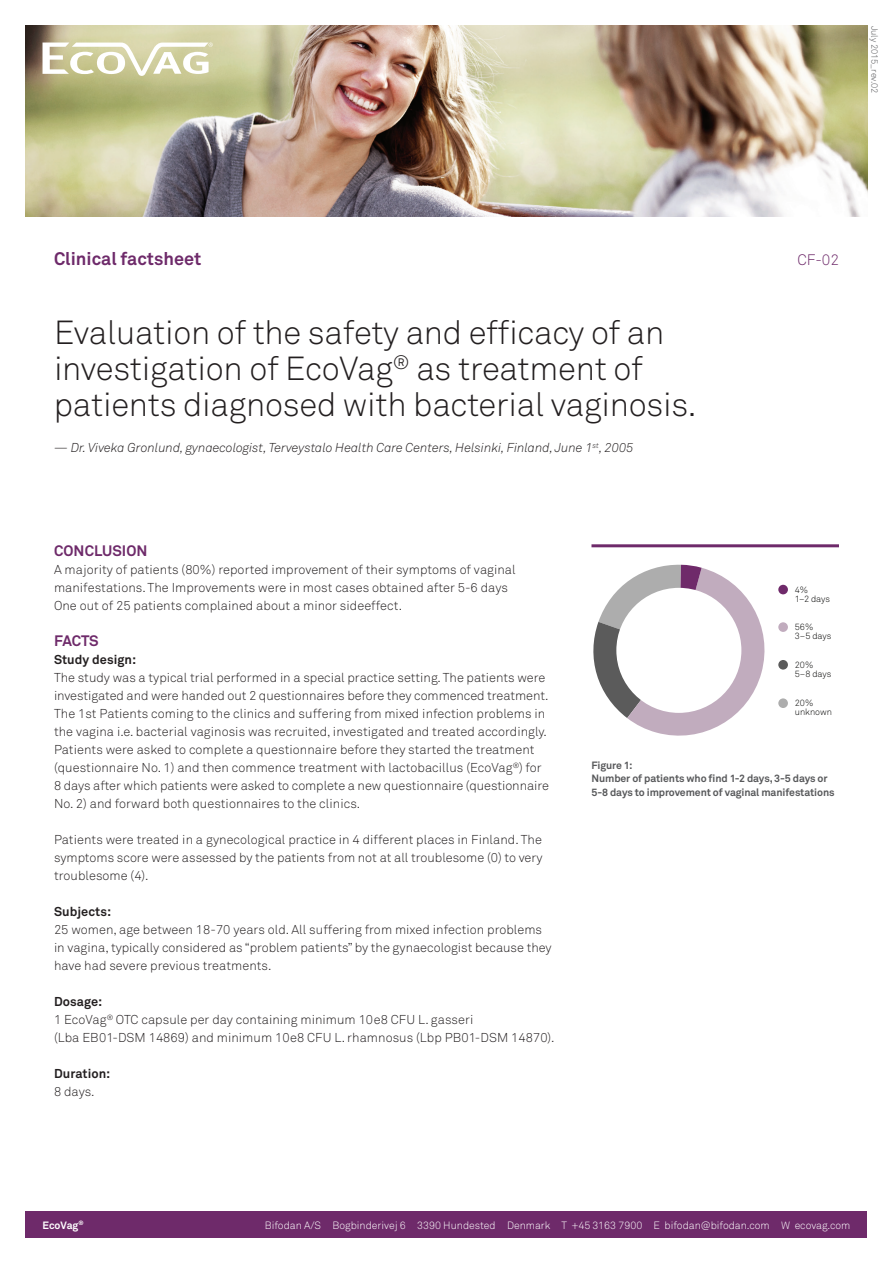
<style>
.page{position:relative;width:893px;height:1263px;background:#fff}
.page>*{position:absolute;margin:0;border:0;box-sizing:border-box;transform-origin:0 0}
.t1{font:300 33px/36px "Akkurat";letter-spacing:-.01em;color:#231f20}
.t2{font:700 18px "Akkurat";color:#6e2a6a}
.t3{font:700 15px "Akkurat";letter-spacing:.005em;color:#6e2a6a}
.t4{font:300 15px "Akkurat";color:#6e2a6a}
.t5{font:300 12.75px/18px "Akkurat";letter-spacing:.005em;color:#231f20}
.t6{font:italic 300 12.75px "Akkurat";color:#231f20}
.t7{font:700 12.75px "Akkurat";letter-spacing:.005em;color:#231f20}
.t8{font:700 10.5px/13.5px "Akkurat";letter-spacing:-.01em;color:#57585a}
.t9{font:300 10.5px "Akkurat";color:#fff}
.t10{font:700 10.5px "Akkurat";color:#fff}
.t11{font:300 9px/9px "Akkurat";color:#050504}
.t12{font:300 9px "Akkurat";color:#57585a}
.s1{font-weight:700}
</style>
<div class="page">
<img style="left:26px;top:26px;width:841px;height:191px">
<div style="left:26px;top:1210px;width:841px;height:27px;background:#6e2a6a"></div>
<hr style="left:591px;top:544px;width:248px;height:3px;background:#6e2a6a">
<svg style="left:43px;top:43px;width:170px;height:33px"></svg>
<svg style="left:593px;top:565px;width:172px;height:171px"></svg>
<div style="left:778px;top:585px;width:10px;height:9px;background:#6f2a6a;border-radius:50%"></div>
<div style="left:778px;top:622px;width:10px;height:10px;background:#c1acbe;border-radius:50%"></div>
<div style="left:778px;top:660px;width:10px;height:10px;background:#5b5b5b;border-radius:50%"></div>
<svg style="left:778px;top:698px;width:10px;height:10px"></svg>
<div style="left:616px;top:588px;width:125px;height:125px;background:#fff;border-radius:50%"></div>
<p class="t12" style="left:880px;top:26px;width:69px;rotate:90deg">July 2015_rev.02</p>
<h2 class="t2" style="left:54px;top:247px;width:149px">Clinical factsheet</h2>
<p class="t4" style="left:798px;top:251px;width:43px">CF-02</p>
<h1 class="t1" style="left:54px;top:315px;width:644px">Evaluation of the safety and efficacy of an investigation of EcoVag<sup>®</sup> as treatment of patients diagnosed with bacterial vaginosis.</h1>
<p class="t6" style="left:54px;top:440px;width:581px">— Dr. Viveka Gronlund, gynaecologist, Terveystalo Health Care Centers, Helsinki, Finland, June 1<sup>st</sup>, 2005</p>
<p class="t3" style="left:54px;top:541px;width:95px">CONCLUSION</p>
<p class="t5" style="left:54px;top:561px;width:463px">A majority of patients (80%) reported improvement of their symptoms of vaginal manifestations. The Improvements were in most cases obtained after 5-6 days<br>One out of 25 patients complained about a minor sideeffect.</p>
<p class="t3" style="left:54px;top:631px;width:46px">FACTS</p>
<p class="t7" style="left:54px;top:651px;width:84px">Study design:</p>
<p class="t5" style="left:54px;top:669px;width:496px">The study was a typical trial performed in a special practice setting. The patients were investigated and were handed out 2 questionnaires before they commenced treatment.<br>The 1st Patients coming to the clinics and suffering from mixed infection problems in the vagina i.e. bacterial vaginosis was recruited, investigated and treated accordingly.<br>Patients were asked to complete a questionnaire before they started the treatment (questionnaire No. 1) and then commence treatment with lactobacillus (EcoVag<sup>®</sup>) for 8 days after which patients were asked to complete a new questionnaire (questionnaire No. 2) and forward both questionnaires to the clinics.</p>
<p class="t5" style="left:54px;top:831px;width:490px;text-align:justify">Patients were treated in a gynecological practice in 4 different places in Finland. The symptoms score were assessed by the patients from not at all troublesome (0) to very troublesome (4).</p>
<p class="t7" style="left:54px;top:903px;width:59px">Subjects:</p>
<p class="t5" style="left:54px;top:921px;width:499px">25 women, age between 18-70 years old. All suffering from mixed infection problems in vagina, typically considered as “problem patients” by the gynaecologist because they have had severe previous treatments.</p>
<p class="t5" style="left:54px;top:993px;width:502px"><span class="s1">Dosage:<br></span>1 EcoVag<sup>®</sup> OTC capsule per day containing minimum 10e8 CFU L. gasseri<br>(Lba EB01-DSM 14869) and minimum 10e8 CFU L. rhamnosus (Lbp PB01-DSM 14870).</p>
<p class="t7" style="left:54px;top:1065px;width:58px">Duration:</p>
<p class="t5" style="left:54px;top:1083px;width:42px">8 days.</p>
<p class="t11" style="left:795px;top:585px;width:37px">4%<br>1–2 days</p>
<p class="t11" style="left:795px;top:623px;width:38px">56%<br>3–5 days</p>
<p class="t11" style="left:795px;top:661px;width:38px">20%<br>5–8 days</p>
<p class="t11" style="left:795px;top:699px;width:39px">20% unknown</p>
<p class="t8" style="left:591px;top:758px;width:245px">Figure 1:<br>Number of patients who find 1-2 days, 3-5 days or<br>5-8 days to improvement of vaginal manifestations</p>
<p class="t10" style="left:43px;top:1218px;width:43px">EcoVag<sup>®</sup></p>
<p class="t9" style="left:265px;top:1219px;width:587px">Bifodan A/S Bogbinderivej 6 3390 Hundested Denmark T +45 3163 7900 E bifodan@bifodan.com W ecovag.com</p>
</div>
